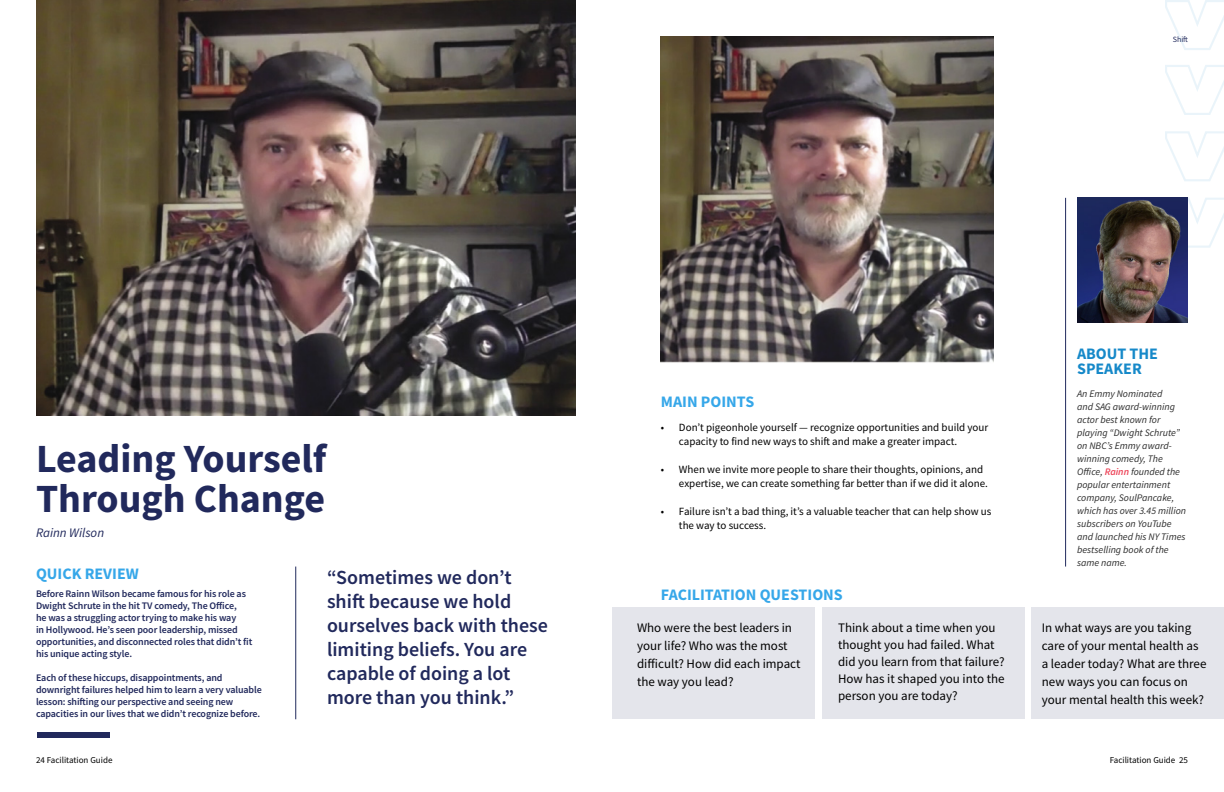
<style>
.page{position:relative;width:1224px;height:792px;background:#fff}
.page>*{position:absolute;margin:0;border:0;box-sizing:border-box;transform-origin:0 0}
.t1{font:700 40px/40px "Source Sans Pro";color:#21295c}
.t2{font:600 20px/24px "Source Sans Pro";color:#21295c}
.t3{font:700 16px "Source Sans Pro";color:#36a7e9}
.t4{font:700 16px/15px "Source Sans Pro";color:#1689c9}
.t5{font:13px/18px "Source Sans Pro";color:#000}
.t6{font:italic 13px "Source Sans Pro";color:#21295c}
.t7{font:11px/14px "Source Sans Pro";color:#000}
.t8{font:600 10px/12px "Source Sans Pro";letter-spacing:-.01em;color:#21295c}
.t9{font:italic 10px/13px "Source Sans Pro";color:#2c2c2c}
.t10{font:9px "Source Sans Pro";color:#000}
.t11{font:8px "Source Sans Pro";color:#21295c}
.s1{font-weight:600;color:#ed4257}
</style>
<div class="page">
<div style="left:612px;top:608px;width:203px;height:111px;background:#e4e5eb"></div>
<div style="left:822px;top:608px;width:202px;height:111px;background:#e4e5eb"></div>
<div style="left:1031px;top:608px;width:193px;height:111px;background:#e4e5eb"></div>
<svg style="left:1164px;top:197px;width:60px;height:52px"></svg>
<svg style="left:1165px;top:131px;width:59px;height:50px"></svg>
<svg style="left:1165px;top:65px;width:59px;height:50px"></svg>
<svg style="left:1165px;top:0;width:59px;height:50px"></svg>
<div style="left:37px;top:732px;width:72px;height:6px;background:#21295c"></div>
<hr style="left:1065px;top:198px;width:1px;height:369px;background:#21295c">
<img style="left:661px;top:36px;width:333px;height:327px">
<img style="left:1078px;top:198px;width:109px;height:125px">
<img style="left:37px;top:0;width:539px;height:416px">
<hr style="left:295px;top:567px;width:1px;height:152px;background:#21295c">
<p class="t11" style="left:1173px;top:34px;width:17px">Shift</p>
<h1 class="t1" style="left:36px;top:439px;width:292px">Leading Yourself<br>Through Change</h1>
<h3 class="t6" style="left:36px;top:525px;width:70px">Rainn Wilson</h3>
<h3 class="t3" style="left:36px;top:563px;width:104px">QUICK REVIEW</h3>
<p class="t8" style="left:36px;top:587px;width:218px">Before Rainn Wilson became famous for his role as Dwight Schrute in the hit TV comedy, The Office,<br>he was a struggling actor trying to make his way<br>in Hollywood. He’s seen poor leadership, missed opportunities, and disconnected roles that didn’t fit his unique acting style.</p>
<p class="t8" style="left:36px;top:671px;width:227px">Each of these hiccups, disappointments, and downright failures helped him to learn a very valuable lesson: shifting our perspective and seeing new capacities in our lives that we didn’t recognize before.</p>
<h2 class="t2" style="left:327px;top:566px;width:223px">“Sometimes we don’t shift because we hold ourselves back with these limiting beliefs. You are capable of doing a lot more than you think.”</h2>
<h3 class="t3" style="left:661px;top:391px;width:95px">MAIN POINTS</h3>
<p class="t7" style="left:679px;top:420px;width:311px;text-indent:-18px">• Don’t pigeonhole yourself — recognize opportunities and build your capacity to find new ways to shift and make a greater impact.</p>
<p class="t7" style="left:679px;top:462px;width:310px;text-indent:-18px">• When we invite more people to share their thoughts, opinions, and expertise, we can create something far better than if we did it alone.</p>
<p class="t7" style="left:679px;top:504px;width:314px;text-indent:-18px">• Failure isn’t a bad thing, it’s a valuable teacher that can help show us the way to success.</p>
<h3 class="t3" style="left:661px;top:584px;width:183px">FACILITATION QUESTIONS</h3>
<h3 class="t5" style="left:637px;top:618px;width:165px">Who were the best leaders in your life? Who was the most difficult? How did each impact the way you lead?</h3>
<h3 class="t5" style="left:838px;top:619px;width:168px;line-height:17px">Think about a time when you thought you had failed. What did you learn from that failure?<br>How has it shaped you into the person you are today?</h3>
<h3 class="t4" style="left:1077px;top:345px;width:82px">ABOUT THE<br>SPEAKER</h3>
<p class="t9" style="left:1077px;top:387px;width:111px">An Emmy Nominated<br>and SAG award-winning actor best known for playing “Dwight Schrute” on NBC’s Emmy award&shy;winning comedy, The<br>Office, <span class="s1">Rainn</span> founded the popular entertainment company, SoulPancake, which has over 3.45 million subscribers on YouTube and launched his NY Times bestselling book of the same name.</p>
<h3 class="t5" style="left:1042px;top:618px;width:166px">In what ways are you taking care of your mental health as a leader today? What are three new ways you can focus on your mental health this week?</h3>
<p class="t10" style="left:36px;top:754px;width:78px">24 Facilitation Guide</p>
<p class="t10" style="left:1110px;top:754px;width:80px">Facilitation Guide 25</p>
</div>
